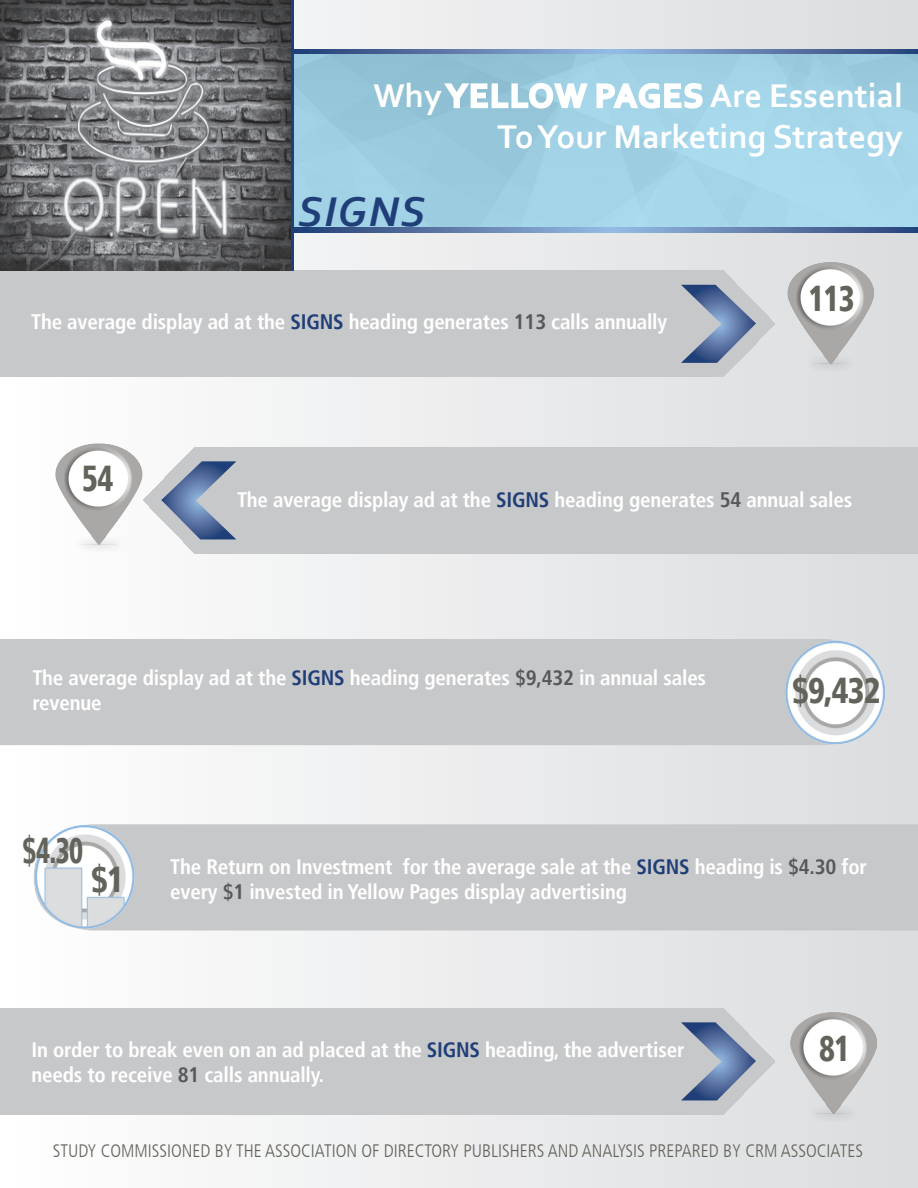
<style>
.page{position:relative;width:918px;height:1188px;background:#fff}
.page>*{position:absolute;margin:0;border:0;box-sizing:border-box;transform-origin:0 0}
.t1{font:italic 700 43.5px "Corbel";letter-spacing:.04em;color:#203e77}
.t2{font:900 condensed 36px "Frutiger LT";letter-spacing:-.025em;color:#63635b;scale:.9 1}
.t3{font:900 condensed 36px "Frutiger LT";letter-spacing:-.025em;color:#63635b;scale:.85 1}
.t4{font:900 condensed 36px "Frutiger LT";letter-spacing:-.025em;color:#63635b;scale:.75 1}
.t5{font:700 34.5px/41.4px "Corbel";color:#fff;text-align:right}
.t6{font:700 condensed 21px/25.2px "Frutiger LT";letter-spacing:-.01em;color:#fff}
.t7{font:300 condensed 18px "Frutiger LT";color:#63635b}
.s1{color:#203e77}
.s2{color:#57585a}
</style>
<div class="page">
<div style="left:1px;top:1px;width:916px;height:1186px;background:linear-gradient(to right,#fffefe,#dbdcde)"></div>
<svg style="left:294px;top:54px;width:624px;height:174px;background:#9ecfe3"></svg>
<img style="left:770px;top:248px;width:148px;height:146px">
<div style="left:0;top:639px;width:770px;height:106px;background:#c7c8ca"></div>
<img style="left:34px;top:429px;width:117px;height:131px">
<img style="left:778px;top:1006px;width:117px;height:126px">
<img style="left:770px;top:619px;width:121px;height:134px">
<div style="left:143px;top:824px;width:775px;height:106px;background:#c7c8ca"></div>
<img style="left:27px;top:815px;width:116px;height:125px">
<svg style="left:294px;top:49px;width:624px;height:5px;background:#5f7cab"></svg>
<svg style="left:294px;top:228px;width:624px;height:4px;background:#5f7cab"></svg>
<div style="left:0;top:271px;width:775px;height:106px;background:#c7c8ca"></div>
<svg style="left:681px;top:285px;width:75px;height:78px;background:#919fb6"></svg>
<div style="left:143px;top:447px;width:775px;height:106px;background:#c7c8ca"></div>
<svg style="left:161px;top:461px;width:75px;height:78px;background:#93a0b8"></svg>
<div style="left:0;top:1008px;width:775px;height:107px;background:#c7c8ca"></div>
<svg style="left:681px;top:1022px;width:75px;height:78px;background:#929fb7"></svg>
<svg style="left:442px;top:81px;width:147px;height:29px"></svg>
<svg style="left:595px;top:76px;width:109px;height:34px"></svg>
<img style="left:0;top:0;width:291px;height:271px">
<hr style="left:291px;top:0;width:3px;height:271px;background:#203e77">
<h3 class="t5" style="left:373px;top:74px;width:531px">Why Yellow Pages Are Essential<br>To Your Marketing Strategy</h3>
<h1 class="t1" style="left:298px;top:185px;width:127px">Signs</h1>
<p class="t6" style="left:31px;top:309px;width:638px">The average display ad at the <span class="s1">Signs</span> heading generates <span class="s2">113</span> calls annually</p>
<h2 class="t3" style="left:808px;top:277px;width:56px">113</h2>
<h2 class="t3" style="left:82px;top:457px;width:38px">54</h2>
<p class="t6" style="left:237px;top:487px;width:617px">The average display ad at the <span class="s1">Signs</span> heading generates <span class="s2">54</span> annual sales</p>
<p class="t6" style="left:32px;top:665px;width:675px">The average display ad at the <span class="s1">Signs</span> heading generates <span class="s2">$9,432</span> in annual sales revenue</p>
<h2 class="t2" style="left:792px;top:669px;width:100px">$9,432</h2>
<h2 class="t4" style="left:23px;top:829px;width:82px">$4.30</h2>
<h2 class="t2" style="left:91px;top:857px;width:38px">$1</h2>
<p class="t6" style="left:170px;top:854px;width:698px">The Return on Investment for the average sale at the <span class="s1">Signs</span> heading is <span class="s2">$4.30</span> for every <span class="s2">$1</span> invested in Yellow Pages display advertising</p>
<p class="t6" style="left:32px;top:1037px;width:654px">In order to break even on an ad placed at the <span class="s1">Signs</span> heading, the advertiser needs to receive <span class="s2">81</span> calls annually.</p>
<h2 class="t3" style="left:819px;top:1027px;width:38px">81</h2>
<p class="t7" style="left:53px;top:1140px;width:704px">STUDY COMMISSIONED BY THE ASSOCIATION OF DIRECTORY PUBLISHERS AND ANALYSIS PREPARED BY CRM</p>
<p class="t7" style="left:781px;top:1140px;width:82px">ASSOCIATES</p>
</div>
